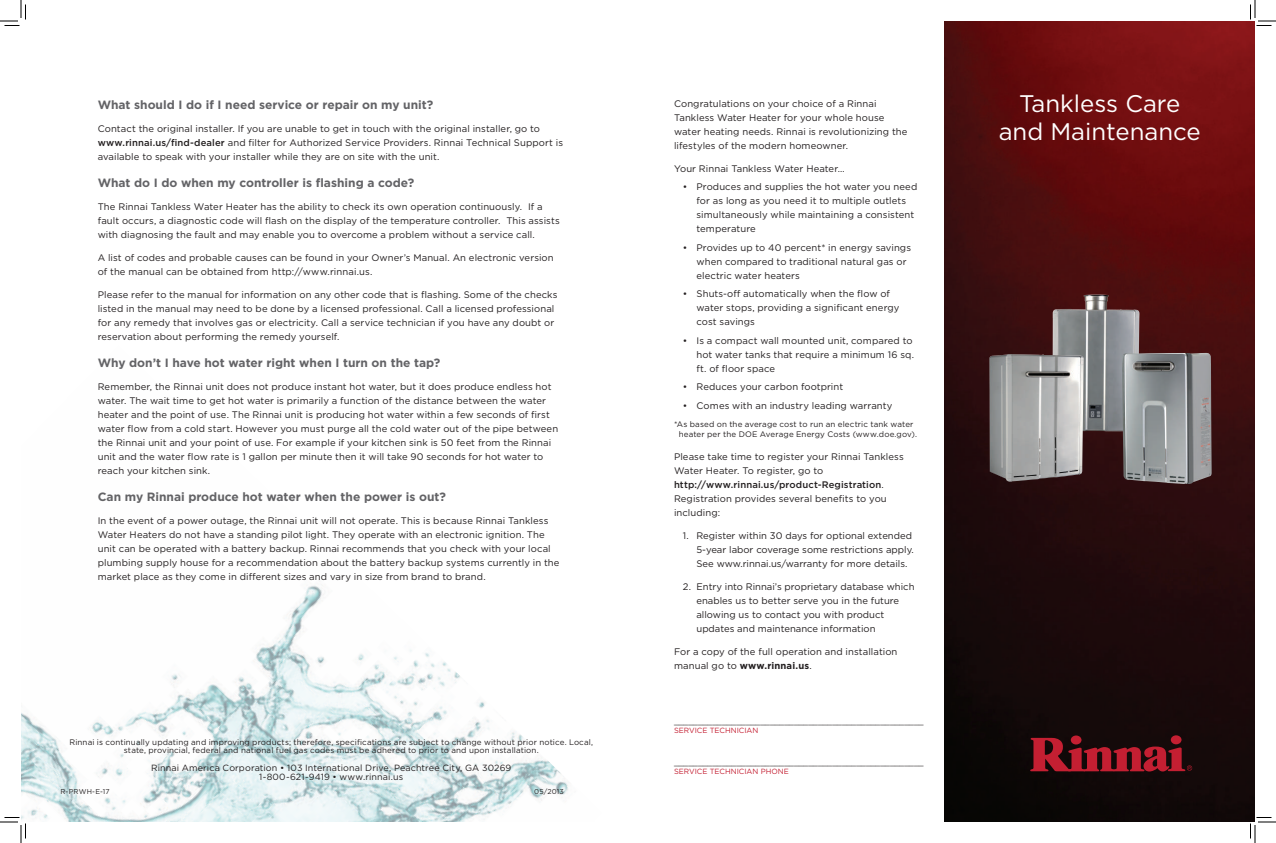
<style>
.page{position:relative;width:1276px;height:843px;background:#fff}
.page>*{position:absolute;margin:0;border:0;box-sizing:border-box;transform-origin:0 0}
.t1{font:24px/28.8px "Gotham";color:#fff;text-align:center}
.t2{font:700 12px "Gotham";color:#636366}
.t3{font:9.5px/14px "Gotham";letter-spacing:.005em;color:#231f20}
.t4{font:9px/9px "Gotham";letter-spacing:.01em;color:#231f20;text-align:center}
.t5{font:8px/9.6px "Gotham";letter-spacing:.015em;color:#231f20;text-align:center}
.t6{font:7.5px "Gotham";color:#c41f32}
.t7{font:7px "Gotham";letter-spacing:.02em;color:#231f20}
.s1{font-weight:500}
.s2{font-weight:700}
</style>
<div class="page">
<img style="left:21px;top:585px;width:547px;height:237px">
<img style="left:944px;top:21px;width:311px;height:801px">
<svg style="left:1171px;top:735px;width:11px;height:9px"></svg>
<div style="left:1071px;top:736px;width:11px;height:9px;background:#c41f32;border-radius:50%"></div>
<svg style="left:1030px;top:738px;width:162px;height:33px;background:#70141e"></svg>
<img style="left:1053px;top:293px;width:86px;height:138px">
<img style="left:1122px;top:353px;width:90px;height:131px">
<img style="left:989px;top:354px;width:95px;height:128px">
<svg style="left:0;top:0;width:26px;height:26px"></svg>
<svg style="left:0;top:817px;width:26px;height:26px"></svg>
<svg style="left:1250px;top:0;width:26px;height:26px"></svg>
<svg style="left:1250px;top:817px;width:26px;height:26px"></svg>
<p class="t2" style="left:98px;top:96px;width:337px">What should I do if I need service or repair on my unit?</p>
<p class="t3" style="left:98px;top:121px;width:467px">Contact the original installer. If you are unable to get in touch with the original installer, go to <span class="s1">www.rinnai.us/find-dealer</span> and filter for Authorized Service Providers. Rinnai Technical Support is available to speak with your installer while they are on site with the unit.</p>
<p class="t2" style="left:98px;top:174px;width:318px">What do I do when my controller is flashing a code?</p>
<p class="t3" style="left:98px;top:199px;width:464px">The Rinnai Tankless Water Heater has the ability to check its own operation continuously. If a fault occurs, a diagnostic code will flash on the display of the temperature controller. This assists with diagnosing the fault and may enable you to overcome a problem without a service call.</p>
<p class="t3" style="left:98px;top:250px;width:457px">A list of codes and probable causes can be found in your Owner’s Manual. An electronic version of the manual can be obtained from http://www.rinnai.us.</p>
<p class="t3" style="left:98px;top:287px;width:461px">Please refer to the manual for information on any other code that is flashing. Some of the checks listed in the manual may need to be done by a licensed professional. Call a licensed professional for any remedy that involves gas or electricity. Call a service technician if you have any doubt or reservation about performing the remedy yourself.</p>
<p class="t2" style="left:98px;top:354px;width:344px">Why don’t I have hot water right when I turn on the tap?</p>
<p class="t3" style="left:98px;top:379px;width:462px">Remember, the Rinnai unit does not produce instant hot water, but it does produce endless hot water. The wait time to get hot water is primarily a function of the distance between the water heater and the point of use. The Rinnai unit is producing hot water within a few seconds of first water flow from a cold start. However you must purge all the cold water out of the pipe between the Rinnai unit and your point of use. For example if your kitchen sink is 50 feet from the Rinnai unit and the water flow rate is 1 gallon per minute then it will take 90 seconds for hot water to reach your kitchen sink.</p>
<p class="t2" style="left:98px;top:488px;width:350px">Can my Rinnai produce hot water when the power is out?</p>
<p class="t3" style="left:98px;top:513px;width:463px">In the event of a power outage, the Rinnai unit will not operate. This is because Rinnai Tankless Water Heaters do not have a standing pilot light. They operate with an electronic ignition. The unit can be operated with a battery backup. Rinnai recommends that you check with your local plumbing supply house for a recommendation about the battery backup systems currently in the market place as they come in different sizes and vary in size from brand to brand.</p>
<p class="t5" style="left:69px;top:738px;width:525px;line-height:8px">Rinnai is continually updating and improving products; therefore, specifications are subject to change without prior notice. Local, state, provincial, federal and national fuel gas codes must be adhered to prior to and upon installation.</p>
<p class="t4" style="left:151px;top:763px;width:362px">Rinnai America Corporation • 103 International Drive, Peachtree City, GA 30269<br>1-800-621-9419 • www.rinnai.us</p>
<p class="t7" style="left:61px;top:787px;width:51px">R-PRWH-E-17</p>
<p class="t7" style="left:534px;top:787px;width:31px">05/2013</p>
<p class="t3" style="left:674px;top:96px;width:235px">Congratulations on your choice of a Rinnai Tankless Water Heater for your whole house water heating needs. Rinnai is revolutionizing the lifestyles of the modern homeowner.</p>
<p class="t3" style="left:674px;top:161px;width:172px">Your Rinnai Tankless Water Heater…</p>
<p class="t3" style="left:696px;top:179px;width:222px;text-indent:-14px">• Produces and supplies the hot water you need for as long as you need it to multiple outlets simultaneously while maintaining a consistent temperature</p>
<p class="t3" style="left:696px;top:240px;width:216px;text-indent:-14px">• Provides up to 40 percent* in energy savings when compared to traditional natural gas or electric water heaters</p>
<p class="t3" style="left:696px;top:286px;width:205px;text-indent:-14px">• Shuts-off automatically when the flow of water stops, providing a significant energy cost savings</p>
<p class="t3" style="left:696px;top:333px;width:219px;text-indent:-14px">• Is a compact wall mounted unit, compared to hot water tanks that require a minimum 16 sq. ft. of floor space</p>
<p class="t3" style="left:683px;top:379px;width:162px">• Reduces your carbon footprint</p>
<p class="t3" style="left:683px;top:398px;width:211px">• Comes with an industry leading warranty</p>
<p class="t5" style="left:674px;top:419px;width:244px">*As based on the average cost to run an electric tank water heater per the DOE Average Energy Costs (www.doe.gov).</p>
<p class="t3" style="left:674px;top:449px;width:231px">Please take time to register your Rinnai Tankless Water Heater. To register, go to <span class="s1">http://www.rinnai.us/product-Registration</span>.<br>Registration provides several benefits to you including:</p>
<p class="t3" style="left:696px;top:528px;width:219px;text-indent:-14px">1. Register within 30 days for optional extended<br>5-year labor coverage some restrictions apply.<br>See www.rinnai.us/warranty for more details.</p>
<p class="t3" style="left:696px;top:579px;width:220px;text-indent:-14px">2. Entry into Rinnai’s proprietary database which enables us to better serve you in the future allowing us to contact you with product updates and maintenance information</p>
<p class="t3" style="left:674px;top:644px;width:225px">For a copy of the full operation and installation manual go to <span class="s2">www.rinnai.us</span>.</p>
<p class="t5" style="left:674px;top:716px;width:251px">____________________________________________________</p>
<p class="t6" style="left:674px;top:725px;width:26px">Service</p>
<p class="t6" style="left:710px;top:725px;width:11px">Tech</p>
<p class="t6" style="left:731px;top:725px;width:11px">nicia</p>
<p class="t6" style="left:753px;top:725px;width:7px">n</p>
<p class="t5" style="left:674px;top:757px;width:251px">____________________________________________________</p>
<p class="t6" style="left:674px;top:766px;width:26px">Service</p>
<p class="t6" style="left:710px;top:766px;width:11px">Tech</p>
<p class="t6" style="left:731px;top:766px;width:11px">nicia</p>
<p class="t6" style="left:753px;top:766px;width:37px">n Phone</p>
<h1 class="t1" style="left:999px;top:88px;width:204px">Tankless Care and Maintenance</h1>
</div>
